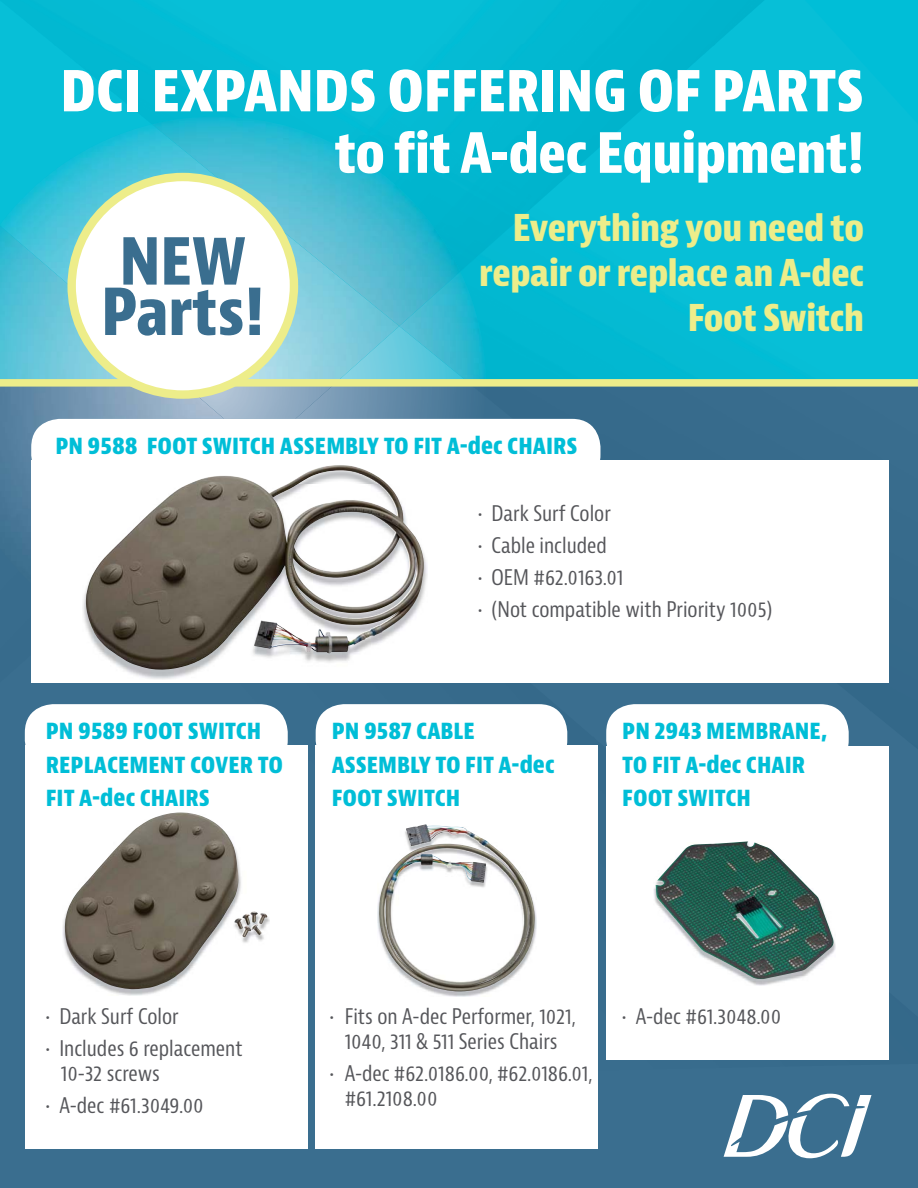
<style>
.page{position:relative;width:918px;height:1188px;background:#fff}
.page>*{position:absolute;margin:0;border:0;box-sizing:border-box;transform-origin:0 0}
.t1{font:800 condensed 63px/50.4px "Bernino Sans";color:#3a6e8f}
.t2{font:800 condensed 60px "Bernina Sans";letter-spacing:-.01em;color:#fff}
.t3{font:800 condensed 54px "Bernina Sans";letter-spacing:-.01em;color:#fff}
.t4{font:800 condensed 36px/45px "Bernina Sans";letter-spacing:-.01em;color:#eded8a;text-align:right}
.t5{font:800 condensed 23.55px/33px "Bernina Sans";color:#00bed7}
.t6{font:condensed 21px/25.2px "Bernina Sans";color:#55565a}
</style>
<div class="page">
<div style="left:0;top:383px;width:918px;height:805px;background:#3a6e8f"></div>
<div style="left:0;top:46px;width:102px;height:78px;background:#07bfd7"></div>
<img style="left:486px;top:418px;width:112px;height:17px">
<div style="left:664px;top:0;width:204px;height:379px;background:#07bfd7"></div>
<div style="left:613px;top:136px;width:51px;height:243px;background:#07bfd7"></div>
<div style="left:867px;top:47px;width:51px;height:332px;background:#07bfd7"></div>
<div style="left:563px;top:181px;width:50px;height:198px;background:#05bbd4"></div>
<div style="left:512px;top:227px;width:51px;height:152px;background:#02b8d1"></div>
<div style="left:486px;top:272px;width:26px;height:107px;background:#02b7d0"></div>
<div style="left:0;top:0;width:765px;height:46px;background:#05bbd4"></div>
<div style="left:50px;top:45px;width:715px;height:46px;background:#05bbd4"></div>
<div style="left:102px;top:90px;width:612px;height:46px;background:#03bad2"></div>
<img style="left:460px;top:135px;width:158px;height:46px">
<img style="left:460px;top:180px;width:107px;height:47px">
<div style="left:460px;top:226px;width:56px;height:46px;background:#00b8d1"></div>
<img style="left:265px;top:704px;width:328px;height:58px">
<img style="left:307px;top:762px;width:9px;height:318px">
<img style="left:336px;top:387px;width:150px;height:32px">
<img style="left:224px;top:387px;width:112px;height:32px">
<img style="left:0;top:124px;width:399px;height:255px">
<img style="left:469px;top:387px;width:17px;height:10px">
<img style="left:399px;top:272px;width:87px;height:107px">
<img style="left:152px;top:117px;width:308px;height:209px">
<img style="left:0;top:387px;width:224px;height:162px">
<img style="left:0;top:226px;width:124px;height:153px">
<div style="left:0;top:379px;width:918px;height:8px;background:#eded8a"></div>
<svg style="left:724px;top:1094px;width:148px;height:64px"></svg>
<div style="left:72px;top:177px;width:222px;height:218px;background:#fff;border-radius:50%"></div>
<div style="left:67px;top:173px;width:231px;height:226px;border:8px solid #eded8a;border-radius:50%"></div>
<div style="left:31px;top:460px;width:858px;height:223px;background:#fff"></div>
<div style="left:31px;top:419px;width:569px;height:64px;background:#fff;border-radius:28px"></div>
<img style="left:83px;top:555px;width:344px;height:124px">
<img style="left:86px;top:467px;width:338px;height:203px">
<div style="left:25px;top:746px;width:282px;height:403px;background:#fff"></div>
<div style="left:25px;top:704px;width:263px;height:64px;background:#fff;border-radius:28px"></div>
<img style="left:63px;top:916px;width:207px;height:80px">
<img style="left:65px;top:812px;width:202px;height:177px">
<div style="left:316px;top:746px;width:282px;height:403px;background:#fff"></div>
<div style="left:316px;top:704px;width:251px;height:64px;background:#fff;border-radius:28px"></div>
<img style="left:377px;top:899px;width:160px;height:98px">
<img style="left:379px;top:824px;width:156px;height:168px">
<div style="left:606px;top:746px;width:283px;height:314px;background:#fff"></div>
<div style="left:606px;top:704px;width:243px;height:64px;background:#fff;border-radius:28px"></div>
<img style="left:653px;top:888px;width:182px;height:97px">
<img style="left:655px;top:841px;width:179px;height:138px">
<h2 class="t2" style="left:60px;top:56px;width:805px">DCI EXPANDS OFFERING OF PARTS</h2>
<h3 class="t3" style="left:335px;top:123px;width:531px">to fit A-dec Equipment!</h3>
<h3 class="t4" style="left:479px;top:206px;width:386px">Everything you need to repair or replace an A-dec<br>Foot Switch</h3>
<h1 class="t1" style="left:101px;top:238px;width:164px">NEW<br>Parts!</h1>
<p class="t5" style="left:55px;top:430px;width:524px">PN 9588 FOOT SWITCH ASSEMBLY TO FIT A-dec CHAIRS</p>
<p class="t5" style="left:46px;top:715px;width:239px">PN 9589 FOOT SWITCH<br>REPLACEMENT COVER TO<br>FIT A-dec CHAIRS</p>
<p class="t6" style="left:478px;top:501px;width:134px">• Dark Surf Color</p>
<p class="t6" style="left:478px;top:533px;width:130px">• Cable included</p>
<p class="t6" style="left:478px;top:565px;width:147px">• OEM #62.0163.01</p>
<p class="t6" style="left:478px;top:597px;width:296px">• (Not compatible with Priority 1005)</p>
<p class="t5" style="left:332px;top:715px;width:224px">PN 9587 CABLE<br>ASSEMBLY TO FIT A-dec<br>FOOT SWITCH</p>
<p class="t5" style="left:622px;top:715px;width:207px">PN 2943 MEMBRANE,<br>TO FIT A-dec CHAIR<br>FOOT SWITCH</p>
<p class="t6" style="left:46px;top:1004px;width:134px">• Dark Surf Color</p>
<p class="t6" style="left:61px;top:1036px;width:183px;text-indent:-15px">• Includes 6 replacement<br>10-32 screws</p>
<p class="t6" style="left:46px;top:1093px;width:159px">• A-dec #61.3049.00</p>
<p class="t6" style="left:330px;top:1004px;width:248px;text-align:center">• Fits on A-dec Performer, 1021,<br>1040, 311 &amp; 511 Series Chairs</p>
<p class="t6" style="left:345px;top:1061px;width:249px;text-indent:-15px">• A-dec #62.0186.00, #62.0186.01, #61.2108.00</p>
<p class="t6" style="left:622px;top:1004px;width:161px">• A-dec #61.3048.00</p>
</div>
